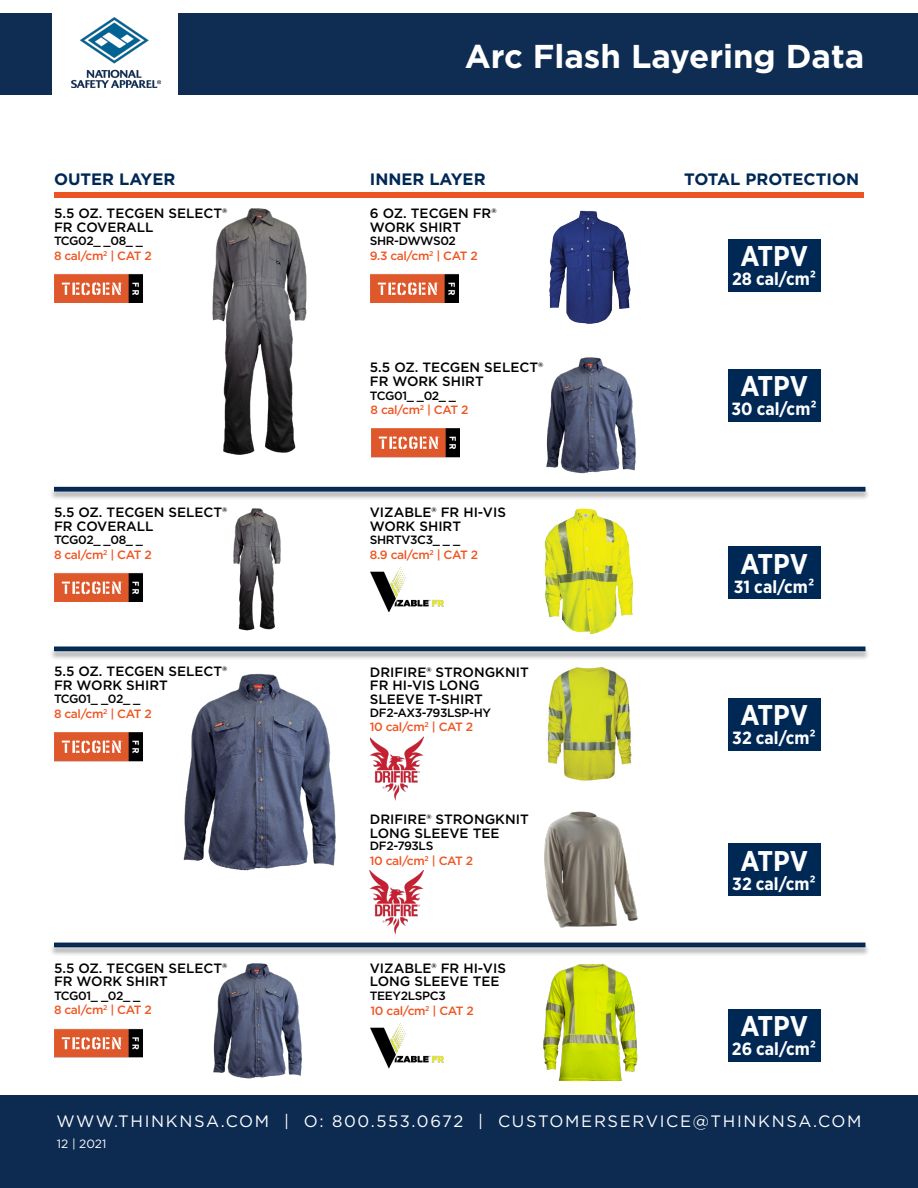
<style>
.page{position:relative;width:918px;height:1188px;background:#fff}
.page>*{position:absolute;margin:0;border:0;box-sizing:border-box;transform-origin:0 0}
.t1{font:700 33px "Gotham";color:#fff}
.t2{font:700 28.5px "Gotham Narrow";letter-spacing:-.005em;color:#fff}
.t3{font:700 17.7px "Gotham Narrow";color:#fff}
.t4{font:16.5px "Gotham";letter-spacing:.1em;color:#fff}
.t5{font:700 16.5px "Gotham";color:#002855}
.BLACK_9pt{font:500 13.5px/13.5px "Gotham";color:#000}
.ORANGE_8pt_MEDIUM{font:500 12px "Gotham";letter-spacing:-.03em;color:#f05522}
.BLACK_8pt_copy{font:500 12px "Gotham";letter-spacing:-.03em;color:#000}
.t6{font:12px "Gotham";color:#fff}
</style>
<div class="page">
<img style="left:549px;top:210px;width:81px;height:114px">
<img style="left:212px;top:208px;width:95px;height:247px">
<img style="left:546px;top:357px;width:90px;height:117px">
<div style="left:50px;top:647px;width:820px;height:13px;background:#231f20;opacity:.37"></div>
<svg style="left:54px;top:647px;width:812px;height:4px;background:#052953"></svg>
<img style="left:547px;top:667px;width:85px;height:114px">
<img style="left:183px;top:673px;width:153px;height:198px">
<img style="left:371px;top:736px;width:53px;height:64px">
<img style="left:544px;top:811px;width:94px;height:117px">
<img style="left:370px;top:870px;width:54px;height:64px">
<div style="left:0;top:1095px;width:918px;height:93px;background:#0d2b51"></div>
<div style="left:54px;top:192px;width:810px;height:5px;background:#ed5424"></div>
<div style="left:0;top:14px;width:918px;height:81px;background:#0f2d52"></div>
<div style="left:52px;top:14px;width:125px;height:81px;background:#fff"></div>
<img style="left:71px;top:17px;width:89px;height:71px">
<img style="left:544px;top:508px;width:89px;height:126px">
<img style="left:371px;top:567px;width:73px;height:45px">
<div style="left:50px;top:487px;width:820px;height:14px;background:#231f20;opacity:.37"></div>
<svg style="left:54px;top:487px;width:812px;height:5px;background:#17385e"></svg>
<div style="left:50px;top:943px;width:820px;height:13px;background:#231f20;opacity:.37"></div>
<div style="left:54px;top:943px;width:812px;height:4px;background:#002855;border:2px solid #002855"></div>
<img style="left:543px;top:964px;width:95px;height:116px">
<img style="left:371px;top:1023px;width:73px;height:45px">
<img style="left:213px;top:963px;width:89px;height:116px">
<img style="left:233px;top:508px;width:48px;height:123px">
<img style="left:54px;top:573px;width:89px;height:29px">
<div style="left:728px;top:239px;width:92px;height:53px;background:#002855"></div>
<div style="left:728px;top:369px;width:92px;height:53px;background:#002855"></div>
<div style="left:728px;top:546px;width:92px;height:53px;background:#002855"></div>
<div style="left:728px;top:698px;width:92px;height:53px;background:#002855"></div>
<div style="left:728px;top:843px;width:92px;height:53px;background:#002855"></div>
<div style="left:728px;top:1009px;width:92px;height:53px;background:#002855"></div>
<img style="left:54px;top:1029px;width:89px;height:28px">
<img style="left:54px;top:732px;width:89px;height:29px">
<img style="left:54px;top:274px;width:89px;height:29px">
<img style="left:371px;top:428px;width:88px;height:29px">
<img style="left:370px;top:274px;width:89px;height:29px">
<p class="t1" style="left:465px;top:34px;width:401px">Arc Flash Layering Data</p>
<p class="t5" style="left:54px;top:168px;width:123px">OUTER LAYER</p>
<p class="t5" style="left:370px;top:168px;width:117px">INNER LAYER</p>
<p class="t5" style="left:684px;top:168px;width:176px">TOTAL PROTECTION</p>
<p class="BLACK_9pt" style="left:54px;top:206px;width:175px">5.5 OZ. TECGEN SELECT®<br>FR COVERALL</p>
<p class="BLACK_8pt_copy" style="left:54px;top:233px;width:91px">TCG02_ _08_ _</p>
<p class="ORANGE_8pt_MEDIUM" style="left:54px;top:248px;width:99px">8 cal/cm<sup>2</sup> | CAT 2</p>
<p class="BLACK_9pt" style="left:54px;top:505px;width:175px">5.5 OZ. TECGEN SELECT®<br>FR COVERALL</p>
<p class="BLACK_8pt_copy" style="left:54px;top:532px;width:91px">TCG02_ _08_ _</p>
<p class="ORANGE_8pt_MEDIUM" style="left:54px;top:547px;width:99px">8 cal/cm<sup>2</sup> | CAT 2</p>
<p class="BLACK_9pt" style="left:54px;top:665px;width:175px">5.5 OZ. TECGEN SELECT®<br>FR WORK SHIRT</p>
<p class="BLACK_8pt_copy" style="left:54px;top:691px;width:88px">TCG01_ _02_ _</p>
<p class="ORANGE_8pt_MEDIUM" style="left:54px;top:706px;width:99px">8 cal/cm<sup>2</sup> | CAT 2</p>
<p class="BLACK_9pt" style="left:54px;top:961px;width:175px">5.5 OZ. TECGEN SELECT®<br>FR WORK SHIRT</p>
<p class="BLACK_8pt_copy" style="left:54px;top:988px;width:88px">TCG01_ _02_ _</p>
<p class="ORANGE_8pt_MEDIUM" style="left:54px;top:1002px;width:99px">8 cal/cm<sup>2</sup> | CAT 2</p>
<p class="BLACK_9pt" style="left:370px;top:206px;width:128px">6 OZ. TECGEN FR®<br>WORK SHIRT</p>
<p class="BLACK_8pt_copy" style="left:370px;top:233px;width:88px">SHR-DWWS02</p>
<p class="ORANGE_8pt_MEDIUM" style="left:370px;top:248px;width:109px">9.3 cal/cm<sup>2</sup> | CAT 2</p>
<p class="BLACK_9pt" style="left:370px;top:360px;width:175px">5.5 OZ. TECGEN SELECT®<br>FR WORK SHIRT</p>
<p class="BLACK_8pt_copy" style="left:370px;top:387px;width:88px">TCG01_ _02_ _</p>
<p class="ORANGE_8pt_MEDIUM" style="left:371px;top:402px;width:99px">8 cal/cm<sup>2</sup> | CAT 2</p>
<p class="BLACK_9pt" style="left:370px;top:505px;width:138px">VIZABLE® FR HI-VIS<br>WORK SHIRT</p>
<p class="BLACK_8pt_copy" style="left:370px;top:532px;width:92px">SHRTV3C3_ _ _</p>
<p class="ORANGE_8pt_MEDIUM" style="left:370px;top:547px;width:110px">8.9 cal/cm<sup>2</sup> | CAT 2</p>
<p class="BLACK_9pt" style="left:370px;top:665px;width:160px">DRIFIRE® STRONGKNIT<br>FR HI-VIS LONG<br>SLEEVE T-SHIRT</p>
<p class="BLACK_8pt_copy" style="left:370px;top:705px;width:123px">DF2-AX3-793LSP-HY</p>
<p class="ORANGE_8pt_MEDIUM" style="left:370px;top:719px;width:105px">10 cal/cm<sup>2</sup> | CAT 2</p>
<p class="BLACK_9pt" style="left:370px;top:812px;width:160px">DRIFIRE® STRONGKNIT<br>LONG SLEEVE TEE</p>
<p class="BLACK_8pt_copy" style="left:370px;top:838px;width:65px">DF2-793LS</p>
<p class="ORANGE_8pt_MEDIUM" style="left:370px;top:853px;width:105px">10 cal/cm<sup>2</sup> | CAT 2</p>
<p class="BLACK_9pt" style="left:370px;top:961px;width:138px">VIZABLE® FR HI-VIS<br>LONG SLEEVE TEE</p>
<p class="BLACK_8pt_copy" style="left:370px;top:988px;width:77px">TEEY2LSPC3</p>
<p class="ORANGE_8pt_MEDIUM" style="left:371px;top:1003px;width:105px">10 cal/cm<sup>2</sup> | CAT 2</p>
<p class="t2" style="left:740px;top:238px;width:69px">ATPV</p>
<p class="t3" style="left:732px;top:268px;width:86px">28 cal/cm²</p>
<p class="t2" style="left:740px;top:368px;width:69px">ATPV</p>
<p class="t3" style="left:731px;top:398px;width:87px">30 cal/cm²</p>
<p class="t2" style="left:740px;top:545px;width:69px">ATPV</p>
<p class="t3" style="left:734px;top:575px;width:82px">31 cal/cm²</p>
<p class="t2" style="left:740px;top:697px;width:69px">ATPV</p>
<p class="t3" style="left:732px;top:727px;width:85px">32 cal/cm²</p>
<p class="t2" style="left:740px;top:843px;width:69px">ATPV</p>
<p class="t3" style="left:732px;top:872px;width:85px">32 cal/cm²</p>
<p class="t2" style="left:740px;top:1008px;width:69px">ATPV</p>
<p class="t3" style="left:732px;top:1038px;width:86px">26 cal/cm²</p>
<p class="t4" style="left:56px;top:1110px;width:807px">WWW.THINKNSA.COM | O: 800.553.0672 | CUSTOMERSERVICE@THINKNSA.COM</p>
<p class="t6" style="left:57px;top:1136px;width:51px">12 | 2021</p>
</div>
